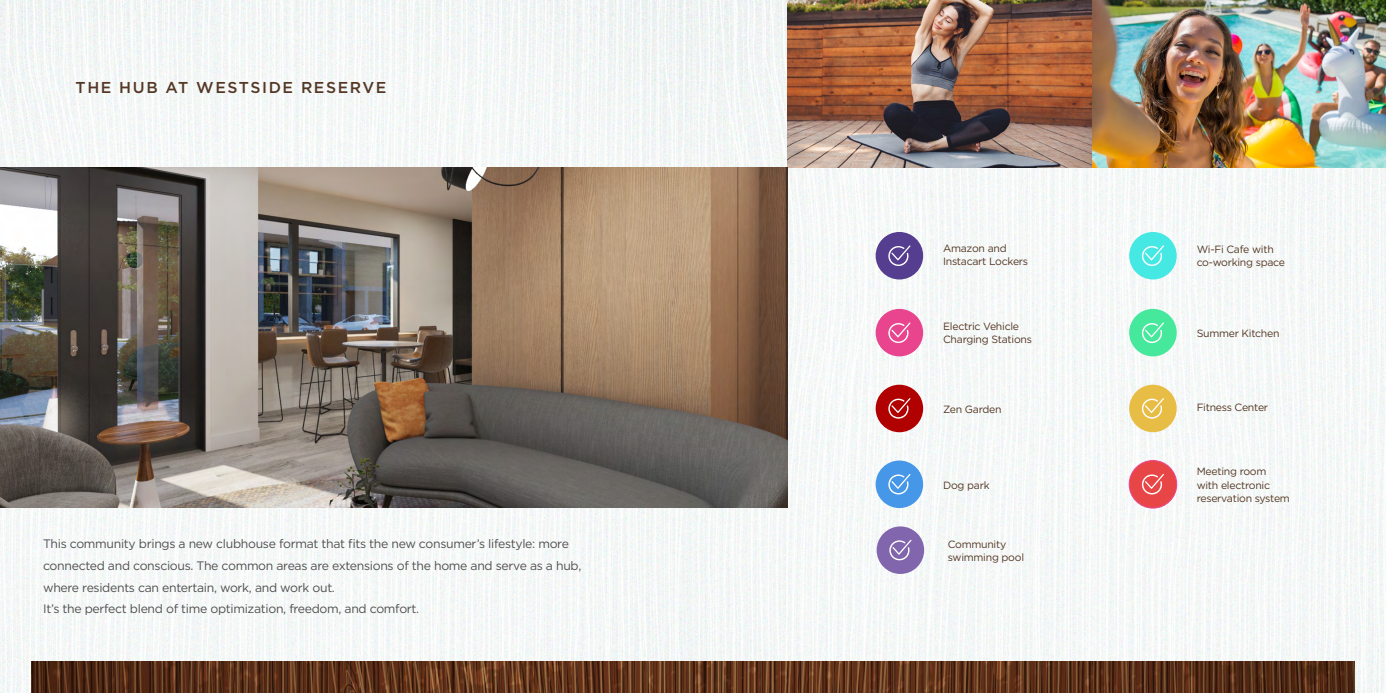
<style>
.page{position:relative;width:1386px;height:693px;background:#fff}
.page>*{position:absolute;margin:0;border:0;box-sizing:border-box;transform-origin:0 0}
.t1{font:500 15.75px "Gotham";letter-spacing:.1em;color:#543724}
.t2{font:12.25px/21.9px "Gotham";letter-spacing:-.025em;color:#504f4f}
.t3{font:10.5px/13.1px "Gotham";letter-spacing:-.025em;color:#543724}
</style>
<div class="page">
<img style="left:0;top:0;width:1386px;height:693px">
<img style="left:787px;top:0;width:306px;height:168px">
<img style="left:32px;top:662px;width:1322px;height:31px">
<img style="left:1093px;top:0;width:293px;height:168px">
<img style="left:0;top:168px;width:787px;height:340px">
<div style="left:876px;top:232px;width:47px;height:47px;background:#553d90;border-radius:50%"></div>
<div style="left:1129px;top:232px;width:48px;height:47px;background:#46e8e3;border-radius:50%"></div>
<div style="left:876px;top:309px;width:47px;height:47px;background:#e9458f;border-radius:50%"></div>
<div style="left:1129px;top:309px;width:48px;height:47px;background:#46e89c;border-radius:50%"></div>
<div style="left:876px;top:385px;width:47px;height:47px;background:#b00000;border-radius:50%"></div>
<div style="left:1129px;top:385px;width:48px;height:47px;background:#e8bd46;border-radius:50%"></div>
<div style="left:876px;top:461px;width:47px;height:47px;background:#4697e8;border-radius:50%"></div>
<div style="left:1129px;top:461px;width:48px;height:47px;background:#e84646;border-radius:50%"></div>
<div style="left:1129px;top:460px;width:48px;height:49px;border:1px solid #e8468f;border-radius:50%"></div>
<svg style="left:888px;top:245px;width:23px;height:21px"></svg>
<svg style="left:1142px;top:245px;width:22px;height:21px"></svg>
<svg style="left:888px;top:322px;width:23px;height:21px"></svg>
<svg style="left:1142px;top:322px;width:22px;height:21px"></svg>
<svg style="left:888px;top:398px;width:23px;height:21px"></svg>
<svg style="left:1142px;top:398px;width:22px;height:21px"></svg>
<svg style="left:888px;top:474px;width:23px;height:20px"></svg>
<svg style="left:1142px;top:474px;width:22px;height:20px"></svg>
<div style="left:877px;top:526px;width:47px;height:48px;background:#8166ad;border-radius:50%"></div>
<svg style="left:889px;top:540px;width:23px;height:20px"></svg>
<p class="t1" style="left:76px;top:77px;width:312px">THE HUB AT WESTSIDE RESERVE</p>
<p class="t2" style="left:43px;top:532px;width:540px">This community brings a new clubhouse format that fits the new consumer’s lifestyle: more connected and conscious. The common areas are extensions of the home and serve as a hub, where residents can entertain, work, and work out.<br>It’s the perfect blend of time optimization, freedom, and comfort.</p>
<p class="t3" style="left:943px;top:241px;width:87px">Amazon and<br>Instacart Lockers</p>
<p class="t3" style="left:1197px;top:243px;width:90px">Wi-Fi Cafe with co-working space</p>
<p class="t3" style="left:943px;top:320px;width:90px">Electric Vehicle<br>Charging Stations</p>
<p class="t3" style="left:1197px;top:326px;width:84px">Summer Kitchen</p>
<p class="t3" style="left:943px;top:402px;width:60px">Zen Garden</p>
<p class="t3" style="left:1197px;top:400px;width:73px">Fitness Center</p>
<p class="t3" style="left:943px;top:478px;width:48px">Dog park</p>
<p class="t3" style="left:948px;top:537px;width:78px">Community swimming pool</p>
<p class="t3" style="left:1197px;top:465px;width:95px">Meeting room with electronic reservation system</p>
</div>
